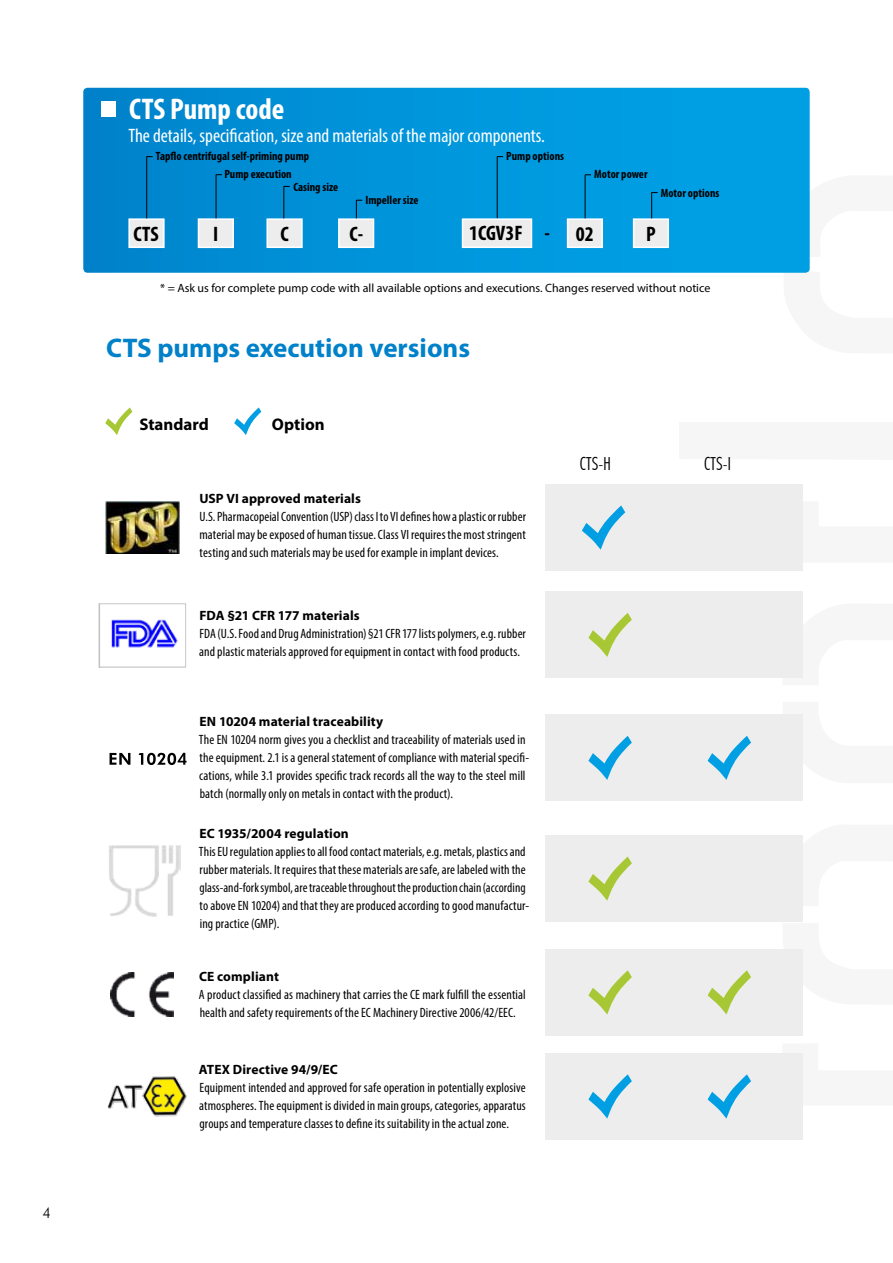
<style>
.page{position:relative;width:893px;height:1263px;background:#fff}
.page>*{position:absolute;margin:0;border:0;box-sizing:border-box;transform-origin:0 0}
.t1{font:700 condensed 30px "Myriad Pro";color:#fff}
.t2{font:700 27px "Myriad Pro";color:#0081c9}
.t3{font:700 condensed 21px "Myriad Pro";color:#000}
.t4{font:condensed 19.5px "Myriad Pro";color:#fff}
.t5{font:300 condensed 18px "Futura BT";letter-spacing:.015em;color:#000}
.t6{font:700 16.8px "Myriad Pro";color:#000}
.t7{font:300 15px "Futura BT";color:#000}
.t8{font:condensed 13.5px/18px "Myriad Pro";letter-spacing:.005em;color:#000}
.t9{font:700 13.5px "Myriad Pro";letter-spacing:.01em;color:#000}
.t10{font:700 condensed 12px "Myriad Pro";color:#000}
.t11{font:12px "Myriad Pro";color:#000}
</style>
<div class="page">
<svg style="left:83px;top:88px;width:727px;height:185px;background:#0094da"></svg>
<div style="left:101px;top:102px;width:15px;height:15px;background:#fff"></div>
<div style="left:128px;top:218px;width:37px;height:30px;background:#ededed;border:2px solid #fff"></div>
<hr style="left:146px;top:156px;width:1px;height:62px;background:#000">
<div style="left:567px;top:218px;width:36px;height:30px;background:#ededed;border:2px solid #fff"></div>
<hr style="left:585px;top:175px;width:1px;height:43px;background:#000">
<div style="left:633px;top:218px;width:36px;height:30px;background:#ededed;border:2px solid #fff"></div>
<svg style="left:651px;top:192px;width:7px;height:26px"></svg>
<div style="left:198px;top:218px;width:36px;height:30px;background:#ededed;border:2px solid #fff"></div>
<hr style="left:216px;top:174px;width:1px;height:44px;background:#000">
<div style="left:266px;top:218px;width:37px;height:30px;background:#ededed;border:2px solid #fff"></div>
<hr style="left:284px;top:186px;width:1px;height:32px;background:#000">
<div style="left:338px;top:218px;width:36px;height:30px;background:#ededed;border:2px solid #fff"></div>
<svg style="left:356px;top:200px;width:6px;height:18px"></svg>
<hr style="left:497px;top:156px;width:1px;height:62px;background:#000">
<div style="left:462px;top:218px;width:70px;height:30px;background:#ededed;border:2px solid #fff"></div>
<div style="left:546px;top:949px;width:257px;height:86px;background:#ededed"></div>
<img style="left:111px;top:972px;width:63px;height:45px">
<svg style="left:588px;top:970px;width:44px;height:44px"></svg>
<div style="left:546px;top:1053px;width:257px;height:87px;background:#ededed"></div>
<img style="left:108px;top:1076px;width:79px;height:41px">
<svg style="left:588px;top:1074px;width:44px;height:44px"></svg>
<div style="left:546px;top:592px;width:257px;height:86px;background:#ededed"></div>
<img style="left:111px;top:619px;width:67px;height:29px">
<div style="left:99px;top:603px;width:87px;height:64px;border:1px solid #c6c6c6"></div>
<svg style="left:588px;top:613px;width:44px;height:44px"></svg>
<svg style="left:105px;top:407px;width:27px;height:28px"></svg>
<div style="left:546px;top:484px;width:257px;height:87px;background:#ededed"></div>
<img style="left:105px;top:501px;width:74px;height:53px">
<svg style="left:582px;top:505px;width:43px;height:45px"></svg>
<svg style="left:234px;top:407px;width:27px;height:28px"></svg>
<div style="left:546px;top:835px;width:257px;height:87px;background:#ededed"></div>
<svg style="left:588px;top:856px;width:44px;height:45px"></svg>
<img style="left:109px;top:845px;width:72px;height:72px">
<div style="left:546px;top:715px;width:257px;height:86px;background:#ededed"></div>
<svg style="left:588px;top:736px;width:44px;height:44px"></svg>
<svg style="left:110px;top:753px;width:77px;height:12px"></svg>
<svg style="left:708px;top:1074px;width:43px;height:44px"></svg>
<svg style="left:708px;top:970px;width:43px;height:44px"></svg>
<svg style="left:708px;top:736px;width:43px;height:44px"></svg>
<p class="t7" style="left:43px;top:1204px;width:10px">4</p>
<h1 class="t1" style="left:129px;top:90px;width:157px">CTS Pump code</h1>
<h3 class="t4" style="left:128px;top:123px;width:418px">The details, specification, size and materials of the major components.</h3>
<p class="t10" style="left:156px;top:148px;width:155px">Tapflo centrifugal self-priming pump</p>
<p class="t10" style="left:506px;top:148px;width:59px">Pump options</p>
<p class="t10" style="left:224px;top:167px;width:69px">Pump execution</p>
<p class="t10" style="left:594px;top:167px;width:55px">Motor power</p>
<p class="t10" style="left:293px;top:180px;width:46px">Casing size</p>
<p class="t10" style="left:365px;top:193px;width:55px">Impeller size</p>
<p class="t10" style="left:661px;top:185px;width:60px">Motor options</p>
<h3 class="t3" style="left:133px;top:221px;width:27px">CTS</h3>
<h3 class="t3" style="left:213px;top:221px;width:7px">I</h3>
<h3 class="t3" style="left:281px;top:221px;width:10px">C</h3>
<h3 class="t3" style="left:469px;top:220px;width:55px">1CGV3F</h3>
<h3 class="t3" style="left:349px;top:221px;width:15px">C-</h3>
<h3 class="t3" style="left:544px;top:220px;width:7px">-</h3>
<h3 class="t3" style="left:576px;top:221px;width:19px">02</h3>
<h3 class="t3" style="left:646px;top:221px;width:11px">P</h3>
<p class="t11" style="left:160px;top:281px;width:552px">* = Ask us for complete pump code with all available options and executions. Changes reserved without notice</p>
<h2 class="t2" style="left:106px;top:330px;width:365px">CTS pumps execution versions</h2>
<p class="t6" style="left:139px;top:414px;width:71px">Standard</p>
<p class="t6" style="left:272px;top:414px;width:54px">Option</p>
<p class="t9" style="left:199px;top:490px;width:163px">USP VI approved materials</p>
<p class="t8" style="left:199px;top:507px;width:328px;text-align:justify">U.S. Pharmacopeial Convention (USP) class I to VI defines how a plastic or rubber material may be exposed of human tissue. Class VI requires the most stringent testing and such materials may be used for example in implant devices.</p>
<p class="t9" style="left:200px;top:606px;width:162px">FDA §21 CFR 177 materials</p>
<p class="t8" style="left:199px;top:624px;width:328px">FDA (U.S. Food and Drug Administration) §21 CFR 177 lists polymers, e.g. rubber and plastic materials approved for equipment in contact with food products.</p>
<p class="t9" style="left:200px;top:713px;width:185px">EN 10204 material traceability</p>
<p class="t8" style="left:199px;top:730px;width:332px">The EN 10204 norm gives you a checklist and traceability of materials used in the equipment. 2.1 is a general statement of compliance with material specifi&shy;cations, while 3.1 provides specific track records all the way to the steel mill batch (normally only on metals in contact with the product).</p>
<p class="t9" style="left:200px;top:825px;width:151px">EC 1935/2004 regulation</p>
<p class="t8" style="left:199px;top:843px;width:332px">This EU regulation applies to all food contact materials, e.g. metals, plastics and rubber materials. It requires that these materials are safe, are labeled with the glass-and-fork symbol, are traceable throughout the production chain (according to above EN 10204) and that they are produced according to good manufactur&shy;ing practice (GMP).</p>
<p class="t9" style="left:199px;top:968px;width:81px">CE compliant</p>
<p class="t8" style="left:199px;top:985px;width:328px">A product classified as machinery that carries the CE mark fulfill the essential health and safety requirements of the EC Machinery Directive 2006/42/EEC.</p>
<p class="t9" style="left:199px;top:1060px;width:141px">ATEX Directive 94/9/EC</p>
<p class="t8" style="left:199px;top:1078px;width:328px;text-align:justify">Equipment intended and approved for safe operation in potentially explosive atmospheres. The equipment is divided in main groups, categories, apparatus groups and temperature classes to define its suitability in the actual zone.</p>
<h3 class="t5" style="left:580px;top:453px;width:33px">CTS-H</h3>
<h3 class="t5" style="left:704px;top:453px;width:29px">CTS-I</h3>
</div>
